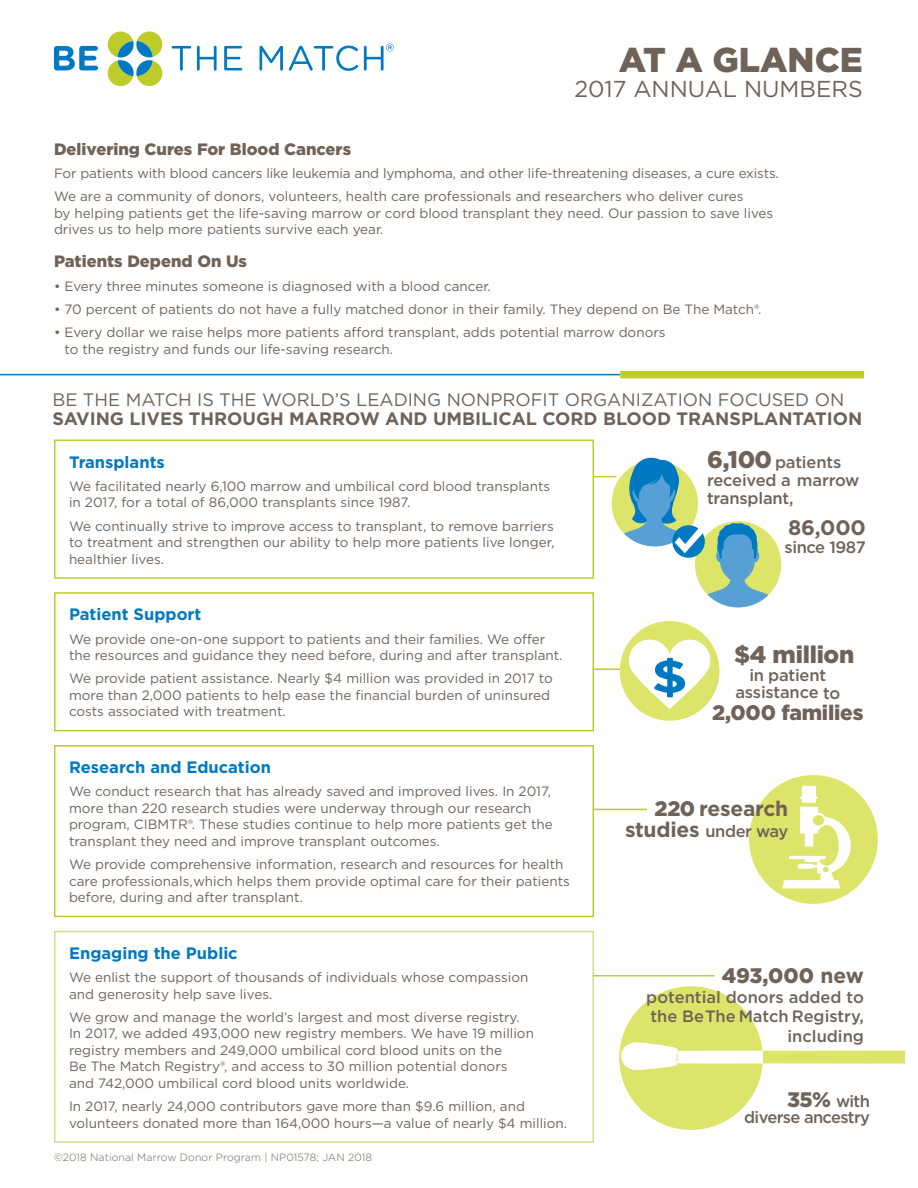
<style>
.page{position:relative;width:918px;height:1188px;background:#fff}
.page>*{position:absolute;margin:0;border:0;box-sizing:border-box;transform-origin:0 0}
.Headline{font:900 34.5px "Gotham";color:#6f6359}
.Body_Copy{font:900 24px "Gotham";letter-spacing:-.01em;color:#6f6359}
.Headline-2{font:22.95px "Gotham";color:#6f6359}
.Body_Copy-2{font:900 21px "Gotham";letter-spacing:-.01em;color:#6f6359}
.Body_Copy-3{font:700 21px "Gotham";letter-spacing:-.01em;color:#6f6359}
.Body_Copy-4{font:700 18px/19.5px "Gotham";color:#6f6359}
.Body_Copy-5{font:500 16.5px/19.5px "Gotham";letter-spacing:-.01em;color:#6f6359;text-align:right}
.Subhead_black{font:700 16.5px "Gotham";color:#0079c2}
.Subhead_black-2{font:900 16.5px "Gotham";color:#6f6359}
.Body_Copy-6{font:500 16.5px/16.5px "Gotham";letter-spacing:-.04em;color:#6f6359;text-align:right}
.Body_Copy-7{font:13.5px/16.5px "Gotham";color:#6f6359}
.Bullets{font:13.5px/16.5px "Gotham";color:#6f6359}
.Subhead_black-3{font:300 10.5px "Gotham";letter-spacing:.01em;color:#6f6359}
.s1{font-weight:400}
.s2{font-weight:900;font-size:24px}
.s3{font-weight:900}
.s4{font-weight:700;font-size:21px}
.s5{font-weight:700}
.s6{font-weight:900;font-size:21px}
</style>
<div class="page">
<div style="left:54px;top:931px;width:540px;height:212px;border:2px solid #d5dd84"></div>
<svg style="left:619px;top:986px;width:286px;height:144px"></svg>
<hr style="left:593px;top:975px;width:121px;height:1px;background:#becc2a">
<hr style="left:593px;top:809px;width:54px;height:1px;background:#becc2a">
<div style="left:749px;top:775px;width:129px;height:129px;background:#dde46a;border-radius:50%"></div>
<svg style="left:783px;top:786px;width:68px;height:102px"></svg>
<hr style="left:593px;top:669px;width:31px;height:1px;background:#becc2a">
<div style="left:620px;top:621px;width:100px;height:100px;background:#dde46a;border-radius:50%"></div>
<svg style="left:626px;top:637px;width:87px;height:72px"></svg>
<div style="left:54px;top:745px;width:540px;height:172px;border:2px solid #becc2a"></div>
<div style="left:54px;top:592px;width:540px;height:139px;border:2px solid #becc2a"></div>
<div style="left:54px;top:440px;width:540px;height:139px;border:2px solid #becc2a"></div>
<svg style="left:54px;top:46px;width:44px;height:24px"></svg>
<svg style="left:172px;top:46px;width:19px;height:25px"></svg>
<svg style="left:197px;top:46px;width:20px;height:25px"></svg>
<svg style="left:224px;top:46px;width:18px;height:24px"></svg>
<svg style="left:260px;top:46px;width:23px;height:25px"></svg>
<svg style="left:289px;top:46px;width:69px;height:25px"></svg>
<svg style="left:108px;top:32px;width:54px;height:54px"></svg>
<svg style="left:364px;top:44px;width:30px;height:27px"></svg>
<svg style="left:593px;top:456px;width:188px;height:151px"></svg>
<hr style="left:0;top:374px;width:620px;height:1px;background:#0079c2">
<div style="left:620px;top:371px;width:244px;height:7px;background:#becc2a"></div>
<p class="Headline" style="left:619px;top:36px;width:246px">AT A GLANCE</p>
<p class="Headline-2" style="left:574px;top:75px;width:290px">2017 ANNUAL NUMBERS</p>
<p class="Subhead_black-2" style="left:54px;top:138px;width:299px">Delivering Cures For Blood Cancers</p>
<p class="Body_Copy-7" style="left:54px;top:165px;width:726px">For patients with blood cancers like leukemia and lymphoma, and other life-threatening diseases, a cure exists.</p>
<p class="Body_Copy-7" style="left:54px;top:188px;width:721px">We are a community of donors, volunteers, health care professionals and researchers who deliver cures<br>by helping patients get the life-saving marrow or cord blood transplant they need. Our passion to save lives drives us to help more patients survive each year.</p>
<p class="Subhead_black-2" style="left:54px;top:250px;width:195px">Patients Depend On Us</p>
<p class="Bullets" style="left:54px;top:277px;width:438px">• Every three minutes someone is diagnosed with a blood cancer.</p>
<p class="Bullets" style="left:54px;top:301px;width:709px">• 70 percent of patients do not have a fully matched donor in their family. They depend on Be The Match®.</p>
<p class="Bullets" style="left:64px;top:324px;width:603px;text-indent:-10px">• Every dollar we raise helps more patients afford transplant, adds potential marrow donors to the registry and funds our life-saving research.</p>
<p class="Body_Copy-4" style="left:52px;top:390px;width:812px"><span class="s1">BE THE MATCH IS THE WORLD’S LEADING NONPROFIT ORGANIZATION FOCUSED ON<br></span>SAVING LIVES THROUGH MARROW AND UMBILICAL CORD BLOOD TRANSPLANTATION</p>
<p class="Body_Copy-5" style="left:707px;top:453px;width:154px;line-height:18px;text-align:left"><span class="s2">6,100</span> patients received a marrow transplant,</p>
<p class="Subhead_black" style="left:69px;top:451px;width:97px">Transplants</p>
<p class="Body_Copy-7" style="left:69px;top:478px;width:483px">We facilitated nearly 6,100 marrow and umbilical cord blood transplants in 2017, for a total of 86,000 transplants since 1987.</p>
<p class="Body_Copy-7" style="left:69px;top:517px;width:487px;text-align:justify">We continually strive to improve access to transplant, to remove barriers to treatment and strengthen our ability to help more patients live longer, healthier lives.</p>
<p class="Body_Copy-3" style="left:788px;top:513px;width:79px">86,000</p>
<p class="Body_Copy-5" style="left:785px;top:537px;width:83px">since 1987</p>
<p class="Subhead_black" style="left:69px;top:604px;width:134px">Patient Support</p>
<p class="Body_Copy-7" style="left:69px;top:630px;width:495px">We provide one-on-one support to patients and their families. We offer the resources and guidance they need before, during and after transplant.</p>
<p class="Body_Copy-7" style="left:69px;top:670px;width:485px">We provide patient assistance. Nearly $4 million was provided in 2017 to more than 2,000 patients to help ease the financial burden of uninsured costs associated with treatment.</p>
<p class="Subhead_black" style="left:69px;top:756px;width:203px">Research and Education</p>
<p class="Body_Copy-7" style="left:69px;top:783px;width:485px">We conduct research that has already saved and improved lives. In 2017, more than 220 research studies were underway through our research program, CIBMTR®. These studies continue to help more patients get the transplant they need and improve transplant outcomes.</p>
<p class="Body_Copy-7" style="left:69px;top:856px;width:502px">We provide comprehensive information, research and resources for health care professionals,which helps them provide optimal care for their patients before, during and after transplant.</p>
<p class="Subhead_black" style="left:69px;top:942px;width:170px">Engaging the Public</p>
<p class="Body_Copy-7" style="left:69px;top:969px;width:461px">We enlist the support of thousands of individuals whose compassion and generosity help save lives.</p>
<p class="Body_Copy-7" style="left:69px;top:1009px;width:467px">We grow and manage the world’s largest and most diverse registry.<br>In 2017, we added 493,000 new registry members. We have 19 million registry members and 249,000 umbilical cord blood units on the<br>Be The Match Registry®, and access to 30 million potential donors and 742,000 umbilical cord blood units worldwide.</p>
<p class="Body_Copy-7" style="left:69px;top:1098px;width:500px">In 2017, nearly 24,000 contributors gave more than $9.6 million, and volunteers donated more than 164,000 hours—a value of nearly $4 million.</p>
<p class="Subhead_black-3" style="left:54px;top:1151px;width:320px">©2018 National Marrow Donor Program | NP01578; JAN 2018</p>
<p class="Body_Copy" style="left:734px;top:638px;width:122px">$4 million</p>
<p class="Body_Copy-5" style="left:735px;top:667px;width:106px;line-height:16.5px;text-align:center">in patient assistance to</p>
<p class="Body_Copy-2" style="left:712px;top:698px;width:153px">2,000 families</p>
<p class="Body_Copy-3" style="left:655px;top:795px;width:135px"><span class="s3">220</span> research</p>
<p class="Body_Copy-5" style="left:625px;top:822px;width:165px"><span class="s4">studies</span> under way</p>
<p class="Body_Copy-2" style="left:722px;top:961px;width:144px">493,000 <span class="s5">new</span></p>
<p class="Body_Copy-5" style="left:646px;top:987px;width:219px">potential donors added to the Be The Match Registry, including</p>
<p class="Body_Copy-6" style="left:744px;top:1092px;width:127px"><span class="s6">35%</span> with diverse ancestry</p>
</div>
